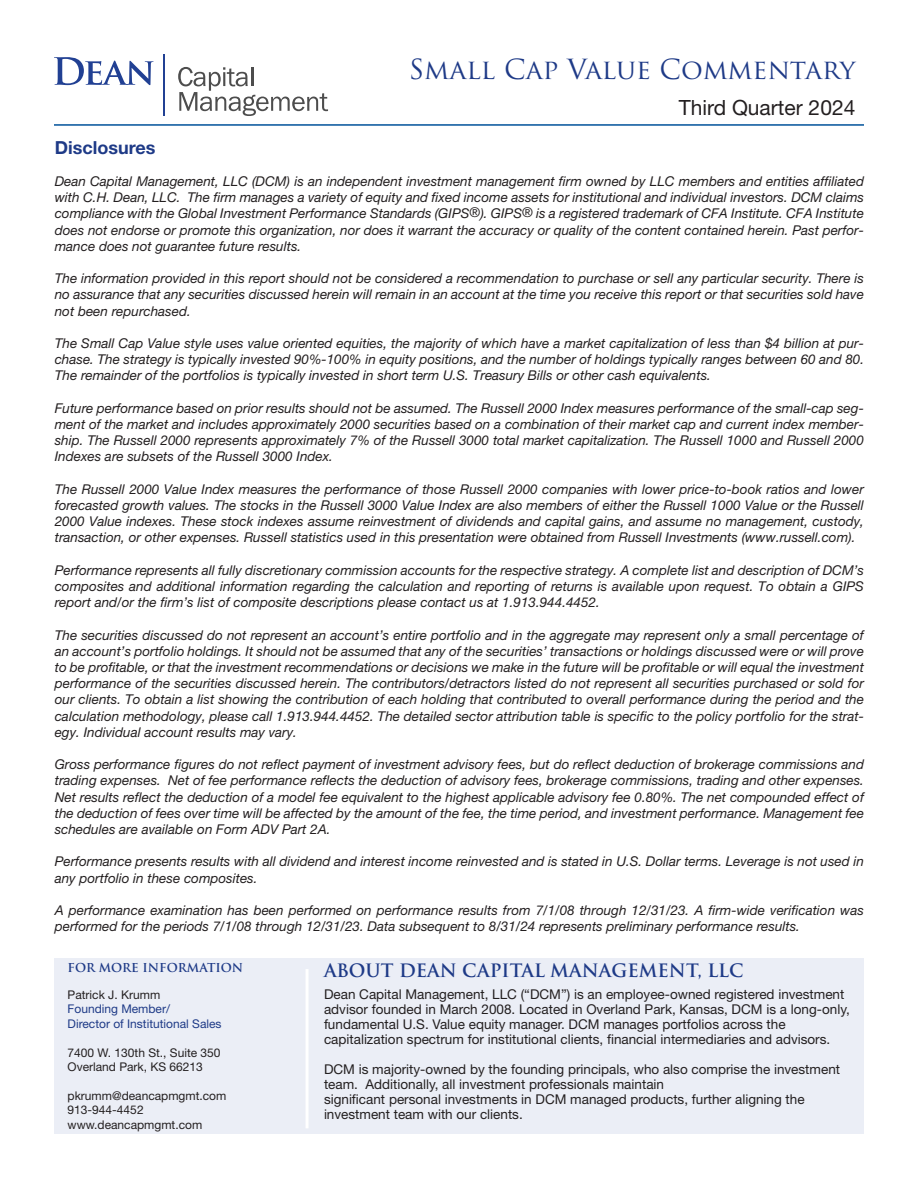
<style>
.page{position:relative;width:918px;height:1188px;background:#fff}
.page>*{position:absolute;margin:0;border:0;box-sizing:border-box;transform-origin:0 0}
.t1{font:27px "Trajan Pro";color:#1e3a87}
.t2{font:21px "Helvetica Neue LT Std";color:#231f20}
.t3{font:700 18px "Trajan Pro";color:#1e3a87}
.t4{font:700 18px "Helvetica Neue LT Std";color:#1e3a87}
.t5{font:italic 13.5px/16.2px "Helvetica Neue LT Std";color:#231f20;text-align:justify}
.t6{font:13.5px/15px "Helvetica Neue LT Std";color:#231f20}
.t7{font:12px/14.4px "Helvetica Neue LT Std";color:#231f20}
.t8{font:12px/14.4px "Helvetica Neue LT Std";color:#1e3a87}
.t9{font:700 12px "Trajan Pro";color:#1e3a87}
</style>
<div class="page">
<svg style="left:54px;top:57px;width:100px;height:28px"></svg>
<svg style="left:178px;top:67px;width:150px;height:49px"></svg>
<hr style="left:164px;top:54px;width:1px;height:62px;background:#214093">
<div style="left:55px;top:959px;width:809px;height:175px;background:#ebeef6"></div>
<hr style="left:306px;top:969px;width:3px;height:159px;background:#fff">
<hr style="left:54px;top:124px;width:810px;height:2px;background:#01529a">
<h1 class="t1" style="left:409px;top:52px;width:448px">Small Cap Value Commentary</h1>
<h2 class="t2" style="left:679px;top:95px;width:178px">Third Quarter 2024</h2>
<p class="t4" style="left:55px;top:136px;width:102px">Disclosures</p>
<p class="t5" style="left:55px;top:173px;width:811px">Dean Capital Management, LLC (DCM) is an independent investment management firm owned by LLC members and entities affiliated with C.H. Dean, LLC. The firm manages a variety of equity and fixed income assets for institutional and individual investors. DCM claims compliance with the Global Investment Performance Standards (GIPS®). GIPS® is a registered trademark of CFA Institute. CFA Institute does not endorse or promote this organization, nor does it warrant the accuracy or quality of the content contained herein. Past perfor&shy;mance does not guarantee future results.</p>
<p class="t5" style="left:55px;top:270px;width:811px">The information provided in this report should not be considered a recommendation to purchase or sell any particular security. There is no assurance that any securities discussed herein will remain in an account at the time you receive this report or that securities sold have not been repurchased.</p>
<p class="t5" style="left:55px;top:335px;width:811px">The Small Cap Value style uses value oriented equities, the majority of which have a market capitalization of less than $4 billion at pur&shy;chase. The strategy is typically invested 90%-100% in equity positions, and the number of holdings typically ranges between 60 and 80.<br>The remainder of the portfolios is typically invested in short term U.S. Treasury Bills or other cash equivalents.</p>
<p class="t5" style="left:55px;top:400px;width:811px">Future performance based on prior results should not be assumed. The Russell 2000 Index measures performance of the small-cap seg&shy;ment of the market and includes approximately 2000 securities based on a combination of their market cap and current index member&shy;ship. The Russell 2000 represents approximately 7% of the Russell 3000 total market capitalization. The Russell 1000 and Russell 2000<br>Indexes are subsets of the Russell 3000 Index.</p>
<p class="t5" style="left:55px;top:481px;width:811px">The Russell 2000 Value Index measures the performance of those Russell 2000 companies with lower price-to-book ratios and lower forecasted growth values. The stocks in the Russell 3000 Value Index are also members of either the Russell 1000 Value or the Russell 2000 Value indexes. These stock indexes assume reinvestment of dividends and capital gains, and assume no management, custody, transaction, or other expenses. Russell statistics used in this presentation were obtained from Russell Investments (www.russell.com).</p>
<p class="t5" style="left:55px;top:562px;width:811px">Performance represents all fully discretionary commission accounts for the respective strategy. A complete list and description of DCM’s composites and additional information regarding the calculation and reporting of returns is available upon request. To obtain a GIPS report and/or the firm’s list of composite descriptions please contact us at 1.913.944.4452.</p>
<p class="t5" style="left:55px;top:626px;width:811px">The securities discussed do not represent an account’s entire portfolio and in the aggregate may represent only a small percentage of an account’s portfolio holdings. It should not be assumed that any of the securities’ transactions or holdings discussed were or will prove to be profitable, or that the investment recommendations or decisions we make in the future will be profitable or will equal the investment performance of the securities discussed herein. The contributors/detractors listed do not represent all securities purchased or sold for our clients. To obtain a list showing the contribution of each holding that contributed to overall performance during the period and the calculation methodology, please call 1.913.944.4452. The detailed sector attribution table is specific to the policy portfolio for the strat&shy;egy. Individual account results may vary.</p>
<p class="t5" style="left:55px;top:756px;width:811px">Gross performance figures do not reflect payment of investment advisory fees, but do reflect deduction of brokerage commissions and trading expenses. Net of fee performance reflects the deduction of advisory fees, brokerage commissions, trading and other expenses.<br>Net results reflect the deduction of a model fee equivalent to the highest applicable advisory fee 0.80%. The net compounded effect of the deduction of fees over time will be affected by the amount of the fee, the time period, and investment performance. Management fee schedules are available on Form ADV Part 2A.</p>
<p class="t5" style="left:55px;top:853px;width:811px">Performance presents results with all dividend and interest income reinvested and is stated in U.S. Dollar terms. Leverage is not used in any portfolio in these composites.</p>
<p class="t5" style="left:55px;top:902px;width:811px">A performance examination has been performed on performance results from 7/1/08 through 12/31/23. A firm-wide verification was performed for the periods 7/1/08 through 12/31/23. Data subsequent to 8/31/24 represents preliminary performance results.</p>
<p class="t9" style="left:68px;top:960px;width:177px">FOR MORE INFORMATION</p>
<p class="t7" style="left:68px;top:987px;width:94px">Patrick J. Krumm</p>
<p class="t8" style="left:68px;top:1002px;width:156px">Founding Member/<br>Director of Institutional Sales</p>
<p class="t7" style="left:68px;top:1045px;width:154px">7400 W. 130th St., Suite 350<br>Overland Park, KS 66213</p>
<p class="t7" style="left:68px;top:1088px;width:160px">pkrumm@deancapmgmt.com<br>913-944-4452 www.deancapmgmt.com</p>
<h3 class="t3" style="left:324px;top:959px;width:421px">ABOUT DEAN CAPITAL MANAGEMENT, LLC</h3>
<p class="t6" style="left:324px;top:987px;width:527px">Dean Capital Management, LLC (“DCM”) is an employee-owned registered investment advisor founded in March 2008. Located in Overland Park, Kansas, DCM is a long-only, fundamental U.S. Value equity manager. DCM manages portfolios across the capitalization spectrum for institutional clients, financial intermediaries and advisors.</p>
<p class="t6" style="left:324px;top:1062px;width:518px">DCM is majority-owned by the founding principals, who also comprise the investment team. Additionally, all investment professionals maintain<br>significant personal investments in DCM managed products, further aligning the investment team with our clients.</p>
</div>
